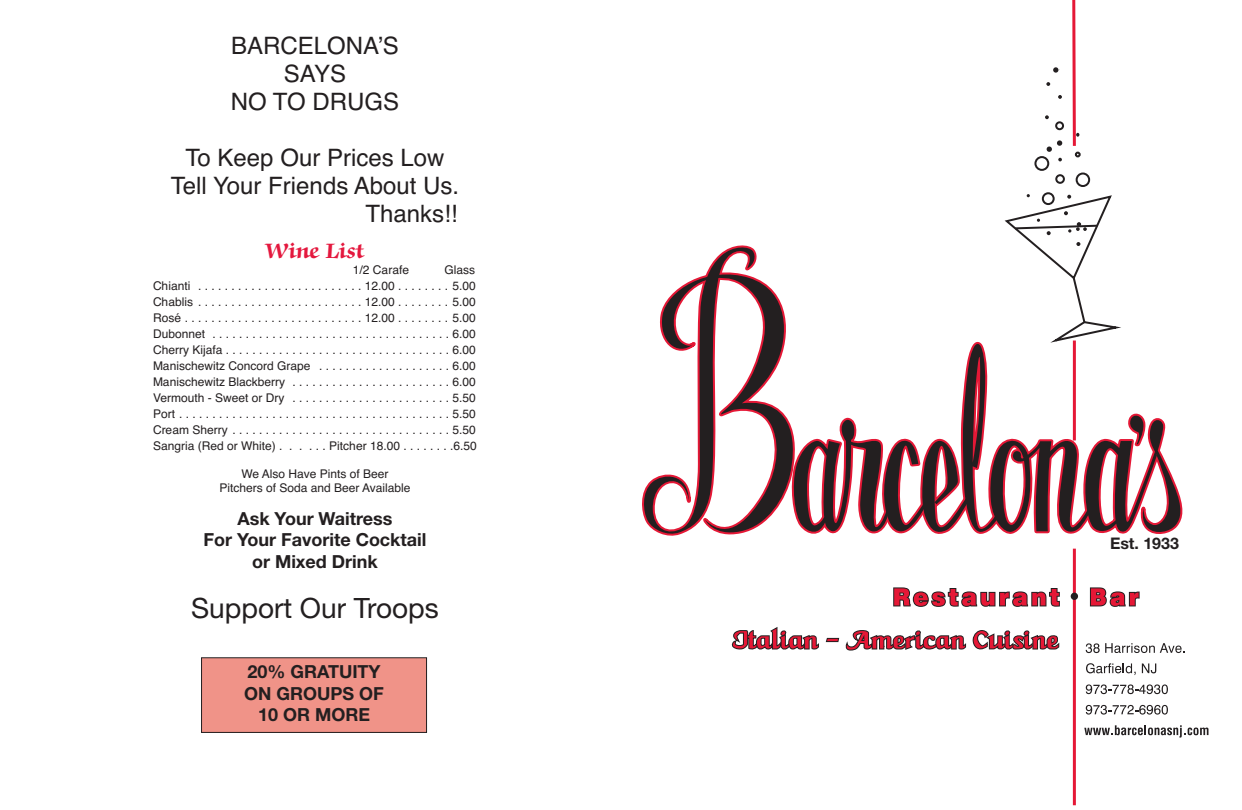
<style>
.page{position:relative;width:1242px;height:810px;background:#fff}
.page>*{position:absolute;margin:0;border:0;box-sizing:border-box;transform-origin:0 0}
.t1{font:28px "Helvetica Neue";color:#231f20}
.t2{font:24px/28px "Helvetica";color:#231f20;text-align:center}
.t3{font:700 24px "Zapf Chancery";color:#e4183e}
.t4{font:700 18px/21.6px "Helvetica Neue";color:#231f20;text-align:center}
.t5{font:700 16px "Helvetica Neue";color:#231f20}
.t6{font:12px/16px "Helvetica";color:#231f20}
</style>
<div class="page">
<hr style="left:1073px;top:549px;width:3px;height:256px;background:#e51836">
<svg style="left:893px;top:587px;width:167px;height:20px"></svg>
<svg style="left:1090px;top:587px;width:50px;height:20px"></svg>
<div style="left:1071px;top:593px;width:7px;height:7px;background:#231f20;border-radius:50%"></div>
<svg style="left:1053px;top:67px;width:7px;height:6px"></svg>
<svg style="left:1046px;top:82px;width:4px;height:4px"></svg>
<svg style="left:1058px;top:95px;width:4px;height:4px"></svg>
<svg style="left:1045px;top:115px;width:4px;height:4px"></svg>
<svg style="left:1047px;top:140px;width:15px;height:12px"></svg>
<svg style="left:1058px;top:158px;width:4px;height:3px"></svg>
<div style="left:1055px;top:121px;width:9px;height:9px;border:2px solid #231f20;border-radius:50%"></div>
<svg style="left:1072px;top:0;width:9px;height:157px"></svg>
<div style="left:1034px;top:156px;width:15px;height:15px;border:2px solid #231f20;border-radius:50%"></div>
<div style="left:1055px;top:174px;width:10px;height:10px;border:2px solid #231f20;border-radius:50%"></div>
<div style="left:1076px;top:173px;width:14px;height:14px;border:2px solid #231f20;border-radius:50%"></div>
<div style="left:1042px;top:192px;width:13px;height:13px;border:2px solid #231f20;border-radius:50%"></div>
<svg style="left:1086px;top:643px;width:99px;height:10px"></svg>
<svg style="left:1086px;top:663px;width:50px;height:12px"></svg>
<svg style="left:1142px;top:663px;width:14px;height:10px"></svg>
<svg style="left:1086px;top:684px;width:82px;height:10px"></svg>
<svg style="left:1086px;top:705px;width:82px;height:10px"></svg>
<svg style="left:642px;top:194px;width:541px;height:342px"></svg>
<svg style="left:731px;top:628px;width:329px;height:23px"></svg>
<svg style="left:1084px;top:725px;width:125px;height:13px"></svg>
<div style="left:202px;top:658px;width:225px;height:74px;background:#f09388"></div>
<div style="left:201px;top:657px;width:226px;height:76px;border:1px solid #231f20"></div>
<h2 class="t2" style="left:231px;top:32px;width:170px">BARCELONA’S<br>SAYS<br>NO TO DRUGS</h2>
<h2 class="t2" style="left:186px;top:144px;width:260px">To Keep Our Prices Low</h2>
<h2 class="t2" style="left:171px;top:172px;width:290px">Tell Your Friends About Us.</h2>
<h2 class="t2" style="left:365px;top:200px;width:94px">Thanks!!</h2>
<h2 class="t3" style="left:266px;top:241px;width:100px">Wine List</h2>
<p class="t6" style="left:353px;top:262px;width:58px">1/2 Carafe</p>
<p class="t6" style="left:153px;top:262px;width:325px;text-indent:291px">Glass Chianti . . . . . . . . . . . . . . . . . . . . . . . . . 12.00 . . . . . . . . 5.00<br>Chablis . . . . . . . . . . . . . . . . . . . . . . . . . 12.00 . . . . . . . . 5.00<br>Rosé . . . . . . . . . . . . . . . . . . . . . . . . . . .12.00........ 5.00<br>Dubonnet . . . . . . . . . . . . . . . . . . . . . . . . . . . . . . . . . . . . 6.00<br>Cherry Kijafa . . . . . . . . . . . . . . . . . . . . . . . . . . . . . . . . . . 6.00<br>Manischewitz Concord Grape . . . . . . . . . . . . . . . . . . . . 6.00<br>Manischewitz Blackberry . . . . . . . . . . . . . . . . . . . . . . . . 6.00<br>Vermouth - Sweet or Dry . . . . . . . . . . . . . . . . . . . . . . . . 5.50<br>Port . . . . . . . . . . . . . . . . . . . . . . . . . . . . . . . . . . . . . . . . . 5.50<br>Cream Sherry . . . . . . . . . . . . . . . . . . . . . . . . . . . . . . . . . 5.50<br>Sangria (Red or White) . . . . . . Pitcher 18.00 . . . . . . . .6.50</p>
<p class="t6" style="left:219px;top:467px;width:193px;line-height:14px;text-align:center">We Also Have Pints of Beer<br>Pitchers of Soda and Beer Available</p>
<h3 class="t4" style="left:203px;top:509px;width:225px">Ask Your Waitress<br>For Your Favorite Cocktail or Mixed Drink</h3>
<h1 class="t1" style="left:191px;top:598px;width:249px">Support Our Troops</h1>
<h3 class="t4" style="left:244px;top:663px;width:141px">20% GRATUITY<br>ON GROUPS OF<br>10 OR MORE</h3>
<h3 class="t5" style="left:1110px;top:538px;width:70px">Est. 1933</h3>
</div>
